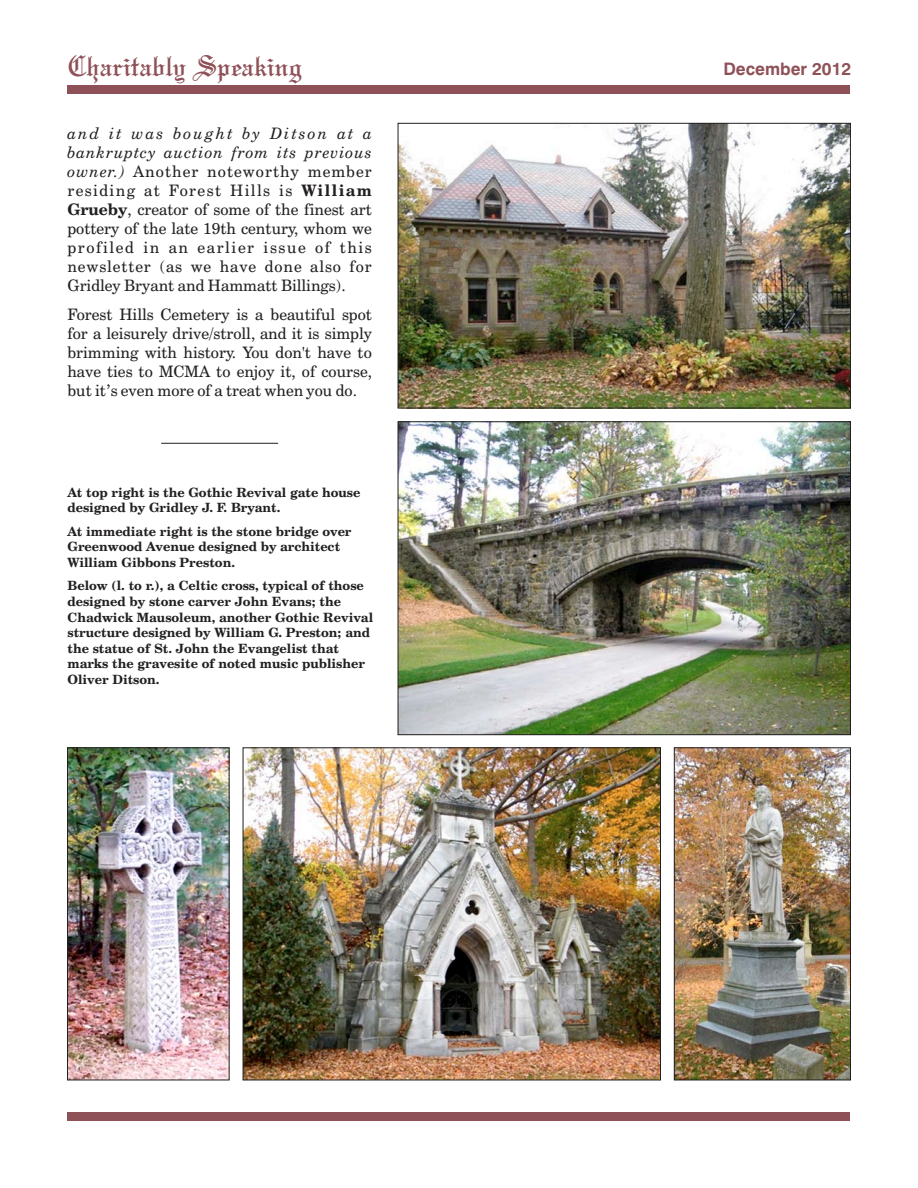
<style>
.page{position:relative;width:918px;height:1188px;background:#fff}
.page>*{position:absolute;margin:0;border:0;box-sizing:border-box;transform-origin:0 0}
.t1{font:31.5px "Mariage DTC";letter-spacing:-.005em;color:#8f5158;scale:1.12 1}
.t2{font:700 17.25px "Swiss 721 BT";color:#8f5158}
.t3{font:15.75px/19px "Century Schoolbook BT";color:#221f1f;text-align:justify}
.t4{font:700 12.75px/15.6px "Century Schoolbook BT";color:#221f1f}
.s1{font-style:italic}
.s2{font-weight:700}
</style>
<div class="page">
<div style="left:68px;top:1112px;width:782px;height:9px;background:#8f5158"></div>
<div style="left:68px;top:85px;width:782px;height:9px;background:#8f5158"></div>
<img style="left:245px;top:749px;width:414px;height:329px">
<div style="left:243px;top:747px;width:418px;height:333px;border:1px solid #221f1f"></div>
<img style="left:676px;top:749px;width:173px;height:329px">
<div style="left:674px;top:747px;width:177px;height:333px;border:1px solid #221f1f"></div>
<img style="left:69px;top:749px;width:159px;height:329px">
<div style="left:67px;top:747px;width:163px;height:333px;border:1px solid #221f1f"></div>
<img style="left:400px;top:423px;width:449px;height:310px">
<div style="left:398px;top:421px;width:453px;height:314px;border:1px solid #221f1f"></div>
<img style="left:400px;top:125px;width:449px;height:281px">
<div style="left:398px;top:123px;width:453px;height:285px;border:1px solid #221f1f"></div>
<hr style="left:161px;top:443px;width:117px;height:1px;background:#221f1f">
<p class="t1" style="left:68px;top:52px;width:211px">Charitably Speaking</p>
<p class="t2" style="left:723px;top:62px;width:129px">December 2012</p>
<p class="t3" style="left:67px;top:125px;width:306px"><span class="s1">and it was bought by Ditson at a bankruptcy auction from its previous owner.)</span> Another noteworthy member residing at Forest Hills is <span class="s2">William Grueby</span>, creator of some of the finest art pottery of the late 19th century, whom we profiled in an earlier issue of this newsletter (as we have done also for Gridley Bryant and Hammatt Billings).</p>
<p class="t3" style="left:67px;top:306px;width:306px">Forest Hills Cemetery is a beautiful spot for a leisurely drive/stroll, and it is simply brimming with history. You don't have to have ties to MCMA to enjoy it, of course, but it’s even more of a treat when you do.</p>
<p class="t4" style="left:68px;top:486px;width:294px">At top right is the Gothic Revival gate house designed by Gridley J. F. Bryant.</p>
<p class="t4" style="left:68px;top:525px;width:286px">At immediate right is the stone bridge over<br>Greenwood Avenue designed by architect<br>William Gibbons Preston.</p>
<p class="t4" style="left:68px;top:579px;width:307px">Below (l. to r.), a Celtic cross, typical of those designed by stone carver John Evans; the Chadwick Mausoleum, another Gothic Revival structure designed by William G. Preston; and the statue of St. John the Evangelist that marks the gravesite of noted music publisher Oliver Ditson.</p>
</div>
